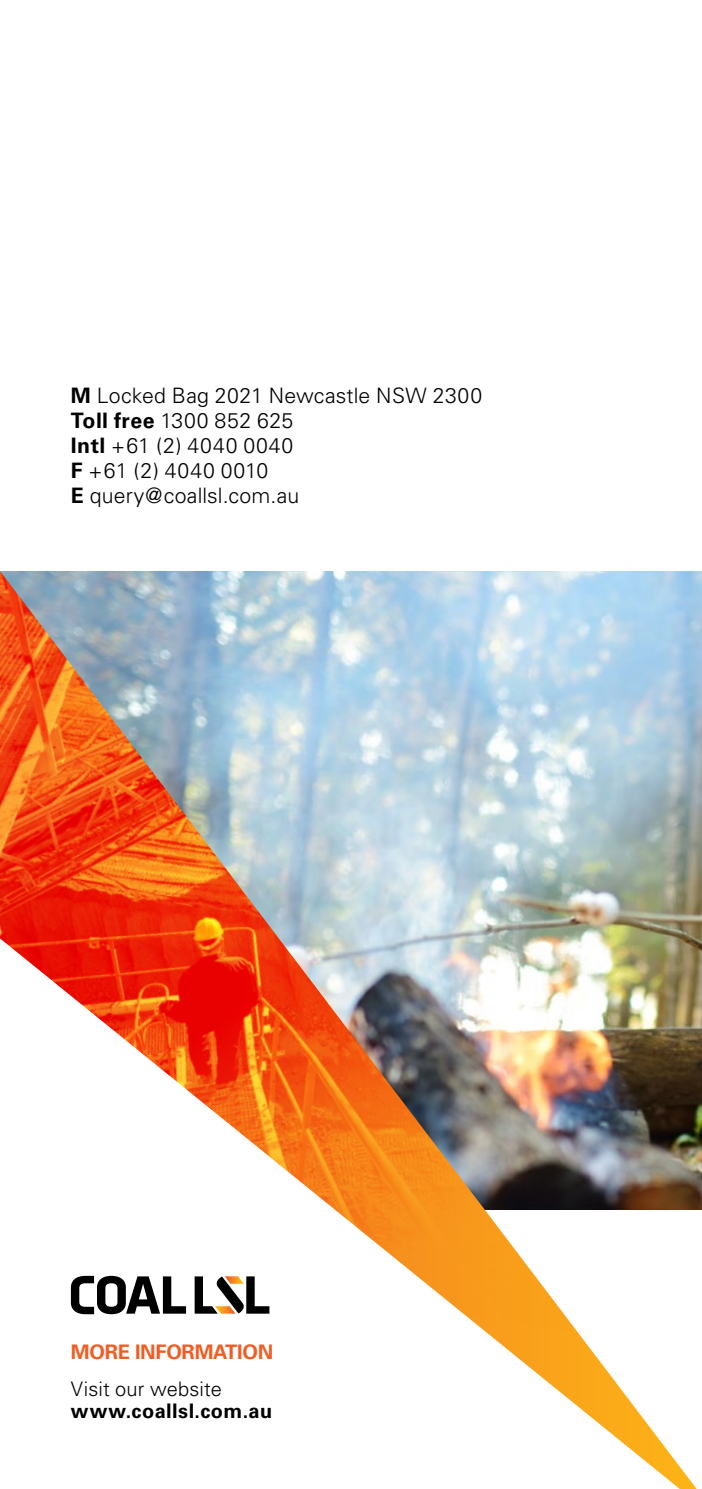
<style>
.page{position:relative;width:702px;height:1489px;background:#fff}
.page>*{position:absolute;margin:0;border:0;box-sizing:border-box;transform-origin:0 0}
.t1{font:300 21.25px "Univers";letter-spacing:.015em;color:#000}
.t2{font:300 21.25px "Univers";letter-spacing:.04em;color:#000}
.t3{font:700 20px/22.5px "Univers";letter-spacing:.025em;color:#000}
.t4{font:700 20px "Univers";letter-spacing:-.015em;color:#f15d22}
.t5{font:500 17.5px "Univers CE";color:#000}
.s1{font-weight:700}
.s2{font-weight:300}
</style>
<div class="page">
<img style="left:0;top:571px;width:696px;height:639px">
<img style="left:0;top:938px;width:679px;height:550px">
<svg style="left:195px;top:1276px;width:74px;height:37px"></svg>
<svg style="left:71px;top:1275px;width:115px;height:39px"></svg>
<p class="t1" style="left:71px;top:383px;width:413px"><span class="s1">M</span> Locked Bag 2021 Newcastle NSW 2300</p>
<p class="t1" style="left:71px;top:408px;width:224px"><span class="s1">Toll free</span> 1300 852 625</p>
<p class="t2" style="left:71px;top:433px;width:224px"><span class="s1">Intl</span> +61 (2) 4040 0040</p>
<p class="t2" style="left:71px;top:458px;width:199px"><span class="s1">F</span> +61 (2) 4040 0010</p>
<p class="t1" style="left:71px;top:483px;width:230px"><span class="s1">E</span> query@coallsl.com.au</p>
<p class="t4" style="left:71px;top:1339px;width:204px">MORE INFORMATION</p>
<p class="t3" style="left:71px;top:1377px;width:203px"><span class="s2">Visit our website </span>www.coallsl.com.au</p>
<p class="t5" style="left:71px;top:1401px;width:11px">8</p>
</div>
